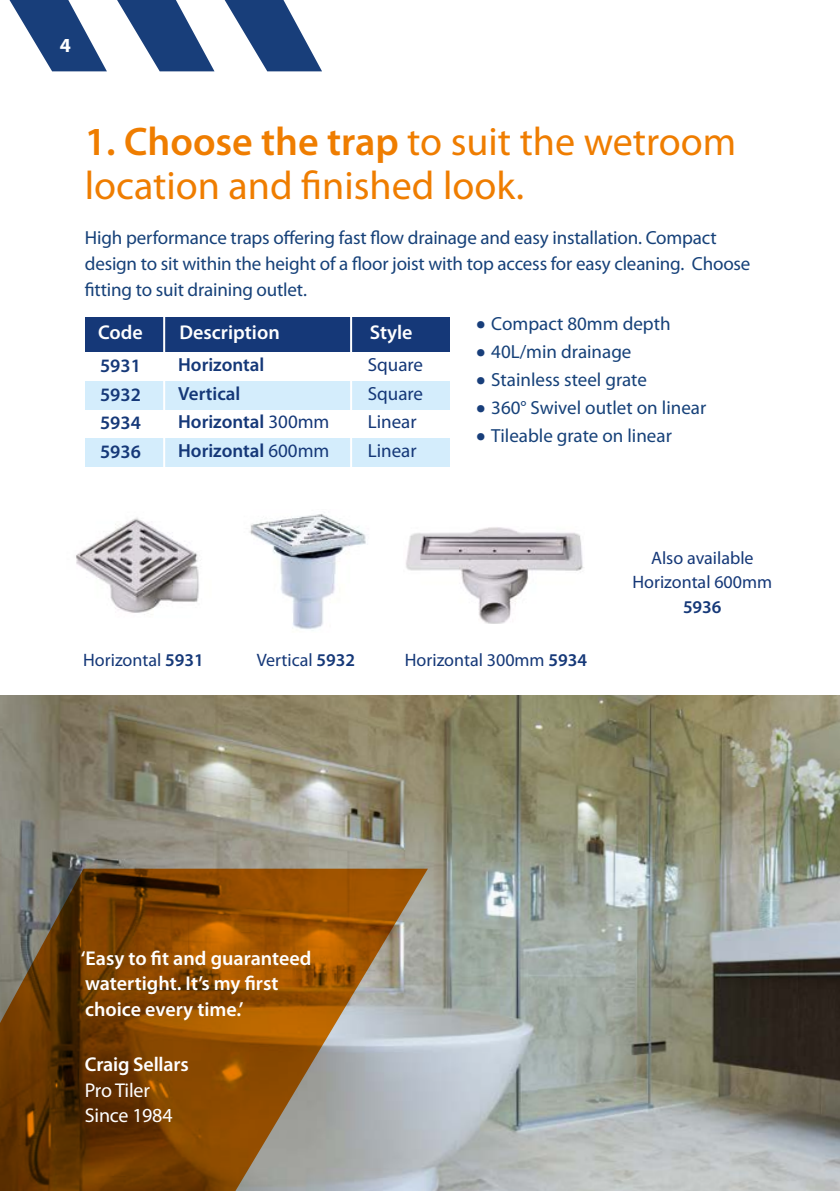
<style>
.page{position:relative;width:840px;height:1191px;background:#fff}
.page>*{position:absolute;margin:0;border:0;box-sizing:border-box;transform-origin:0 0}
.t1{font:40px/44px "Myriad Pro";color:#ef7d00}
.t2{font:600 20px/25.4px "Myriad Pro";color:#fff}
.t3{font:20px/25.4px "Myriad Pro";letter-spacing:-.01em;color:#fff}
.t4{font:700 20px "Myriad Pro";color:#fff}
.t5{font:19px/26px "Myriad Pro";letter-spacing:-.01em;color:#164179}
.t6{font:600 19px/28.4px "Myriad Pro";color:#153878;text-align:justify}
.t7{font:19px/28.4px "Myriad Pro";color:#153878}
.t8{font:18px/24.6px "Myriad Pro";color:#153878;text-align:center}
.t9{font:600 18px "Myriad Pro";color:#153878}
.s1{font-weight:600}
.s2{font-weight:700;font-size:28px;color:#183e7a}
.s3{font-weight:400}
</style>
<div class="page">
<img style="left:249px;top:514px;width:117px;height:117px">
<img style="left:76px;top:517px;width:123px;height:98px">
<img style="left:406px;top:527px;width:178px;height:96px">
<img style="left:0;top:695px;width:839px;height:496px">
<div style="left:86px;top:381px;width:364px;height:28px;background:#d4edfc"></div>
<div style="left:86px;top:439px;width:364px;height:28px;background:#d4edfc"></div>
<div style="left:86px;top:317px;width:364px;height:34px;background:#153878"></div>
<hr style="left:163px;top:312px;width:2px;height:171px;background:#fff">
<hr style="left:350px;top:312px;width:2px;height:171px;background:#fff">
<svg style="left:224px;top:0;width:98px;height:71px"></svg>
<svg style="left:117px;top:0;width:97px;height:71px"></svg>
<svg style="left:9px;top:0;width:98px;height:71px"></svg>
<svg style="left:0;top:868px;width:427px;height:323px;background:#8a5e2d"></svg>
<p class="t4" style="left:40px;top:34px;width:32px">4 4</p>
<h1 class="t1" style="left:85px;top:120px;width:652px"><span class="s1">1. Choose the trap</span> to suit the wetroom location and finished look.</h1>
<p class="t5" style="left:85px;top:225px;width:666px">High performance traps offering fast flow drainage and easy installation. Compact design to sit within the height of a floor joist with top access for easy cleaning. Choose fitting to suit draining outlet.</p>
<p class="t5" style="left:476px;top:311px;width:196px"><span class="s2">•</span> Compact 80mm depth</p>
<p class="t5" style="left:476px;top:339px;width:157px"><span class="s2">•</span> 40L/min drainage</p>
<p class="t5" style="left:476px;top:367px;width:172px"><span class="s2">•</span> Stainless steel grate</p>
<p class="t5" style="left:476px;top:395px;width:231px"><span class="s2">•</span> 360° Swivel outlet on linear</p>
<p class="t5" style="left:476px;top:423px;width:197px"><span class="s2">•</span> Tileable grate on linear</p>
<p class="t2" style="left:98px;top:320px;width:46px">Code</p>
<p class="t2" style="left:179px;top:320px;width:102px">Description</p>
<p class="t2" style="left:369px;top:320px;width:44px">Style</p>
<p class="t6" style="left:100px;top:352px;width:42px">5931<br>5932<br>5934<br>5936</p>
<p class="t6" style="left:178px;top:351px;width:153px;text-align:left">Horizontal<br>Vertical<br>Horizontal <span class="s3">300mm<br></span>Horizontal <span class="s3">600mm</span></p>
<p class="t7" style="left:367px;top:351px;width:57px">Square<br>Square<br>Linear<br>Linear</p>
<p class="t8" style="left:83px;top:647px;width:122px">Horizontal <span class="s1">5931</span></p>
<p class="t8" style="left:257px;top:647px;width:100px">Vertical <span class="s1">5932</span></p>
<p class="t8" style="left:404px;top:647px;width:183px">Horizontal 300mm <span class="s1">5934</span></p>
<p class="t8" style="left:632px;top:545px;width:141px">Also available<br>Horizontal 600mm</p>
<p class="t9" style="left:682px;top:597px;width:40px">5936</p>
<p class="t2" style="left:81px;top:946px;width:232px">‘Easy to fit and guaranteed watertight. It’s my first choice every time.’</p>
<p class="t2" style="left:85px;top:1052px;width:105px">Craig Sellars</p>
<p class="t3" style="left:85px;top:1077px;width:89px">Pro Tiler<br>Since 1984</p>
</div>
